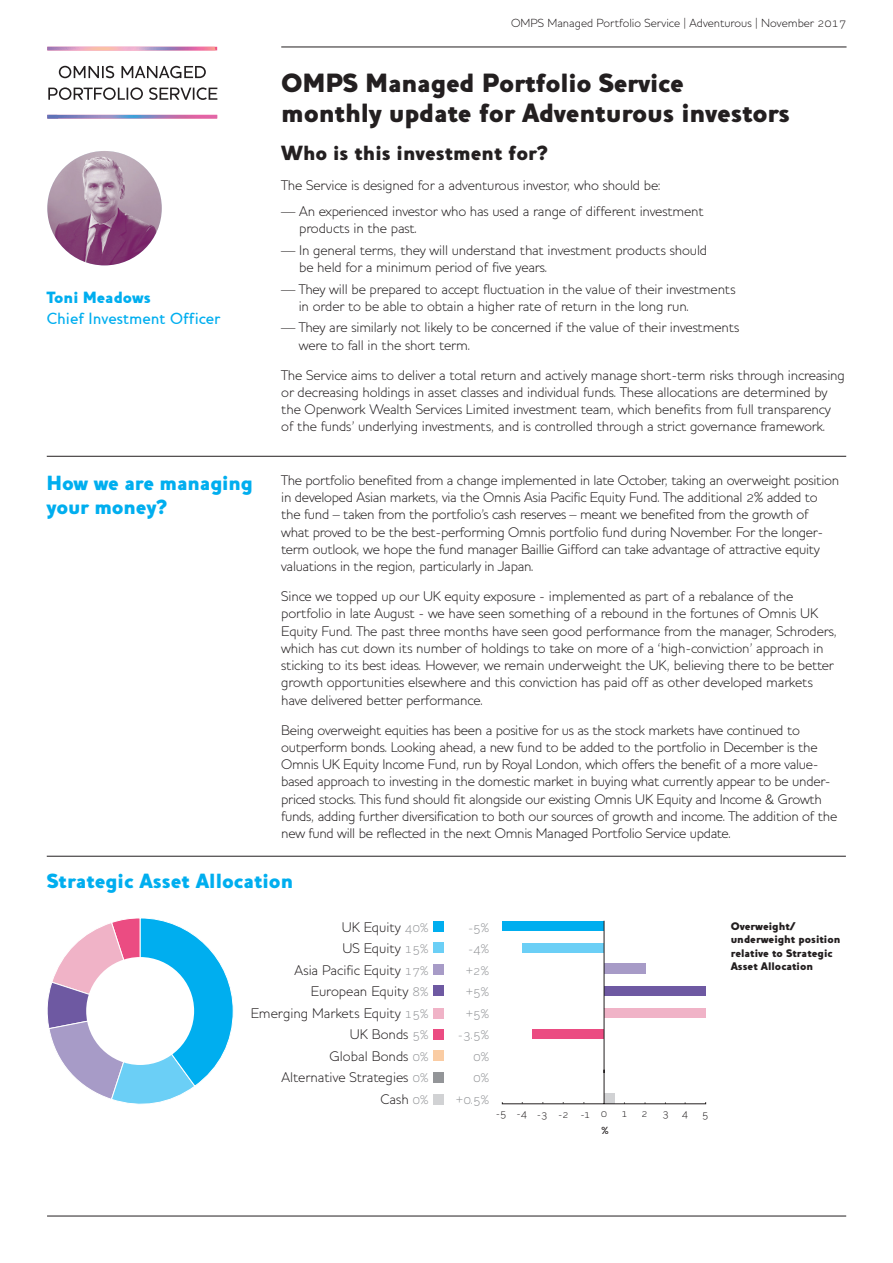
<style>
.page{position:relative;width:893px;height:1263px;background:#fff}
.page>*{position:absolute;margin:0;border:0;box-sizing:border-box;transform-origin:0 0}
.t1{font:800 27px/30px "Houschka Alternate";letter-spacing:-.01em;color:#231f20}
.t2{font:800 21px/24px "Houschka Alternate";color:#00aeef}
.t3{font:800 21px "Houschka Alternate";color:#231f20}
.t4{font:500 16.5px "Houschka Alt";color:#00aeef}
.t5{font:800 16.5px "Houschka Alt";color:#00aeef}
.t6{font:300 14.25px/17.2px "Houschka Alternate";letter-spacing:-.015em;color:#231f20}
.t7{font:300 12.75px/21.5px "Houschka Alternate";color:#939598;text-align:right}
.t8{font:300 12px "Houschka Alternate";color:#231f20}
.t9{font:800 11.25px/13.5px "Houschka Alternate";color:#231f20}
.t10{font:300 10.65px "Houschka Alternate";color:#231f20}
.t11{font:500 10.5px "Houschka Alt";color:#231f20}
.s1{font-size:12.75px;color:#939598}
</style>
<div class="page">
<svg style="left:47px;top:918px;width:187px;height:186px"></svg>
<hr style="left:47px;top:456px;width:799px;height:1px;background:#231f20">
<img style="left:47px;top:151px;width:115px;height:114px;border-radius:57px">
<svg style="left:47px;top:47px;width:170px;height:71px"></svg>
<hr style="left:47px;top:856px;width:799px;height:1px;background:#231f20">
<div style="left:433px;top:921px;width:11px;height:10px;background:#00aeef"></div>
<div style="left:433px;top:942px;width:11px;height:10px;background:#6bcff6"></div>
<div style="left:433px;top:964px;width:11px;height:11px;background:#a79bc7"></div>
<div style="left:433px;top:985px;width:11px;height:11px;background:#6e59a2"></div>
<div style="left:433px;top:1008px;width:11px;height:10px;background:#f0b3c7"></div>
<div style="left:433px;top:1029px;width:11px;height:10px;background:#eb4c82"></div>
<div style="left:433px;top:1050px;width:11px;height:11px;background:#facca3"></div>
<div style="left:433px;top:1072px;width:11px;height:11px;background:#939598"></div>
<div style="left:433px;top:1094px;width:11px;height:10px;background:#d1d2d4"></div>
<div style="left:522px;top:943px;width:82px;height:9px;background:#6bcff6"></div>
<div style="left:502px;top:921px;width:102px;height:9px;background:#00aeef"></div>
<div style="left:533px;top:1029px;width:71px;height:10px;background:#eb4c82"></div>
<div style="left:604px;top:986px;width:102px;height:10px;background:#6e59a2"></div>
<div style="left:604px;top:1008px;width:102px;height:10px;background:#f0b3c7"></div>
<hr style="left:281px;top:47px;width:565px;height:1px;background:#231f20">
<div style="left:604px;top:1093px;width:10px;height:10px;background:#d1d2d4"></div>
<div style="left:604px;top:963px;width:41px;height:11px;background:#a79bc7"></div>
<hr style="left:604px;top:921px;width:1px;height:183px;background:#231f20">
<div style="left:86px;top:957px;width:108px;height:108px;background:#fff;border-radius:50%"></div>
<hr style="left:47px;top:1216px;width:799px;height:1px;background:#231f20">
<p class="t5" style="left:47px;top:288px;width:106px">Toni Meadows</p>
<p class="t4" style="left:47px;top:309px;width:175px">Chief Investment Officer</p>
<h2 class="t2" style="left:46px;top:471px;width:208px">How we are managing your money?</h2>
<p class="t8" style="left:511px;top:16px;width:337px">OMPS Managed Portfolio Service | Adventurous | November 2017</p>
<h1 class="t1" style="left:281px;top:67px;width:510px">OMPS Managed Portfolio Service monthly update for Adventurous investors</h1>
<h2 class="t3" style="left:281px;top:141px;width:268px">Who is this investment for?</h2>
<p class="t6" style="left:281px;top:177px;width:381px">The Service is designed for a adventurous investor, who should be:</p>
<p class="t6" style="left:299px;top:202px;width:406px;text-indent:-18px">— An experienced investor who has used a range of different investment products in the past.</p>
<p class="t6" style="left:299px;top:241px;width:409px;text-indent:-18px">— In general terms, they will understand that investment products should be held for a minimum period of five years.</p>
<p class="t6" style="left:299px;top:280px;width:438px;text-indent:-17px">— They will be prepared to accept fluctuation in the value of their investments in order to be able to obtain a higher rate of return in the long run.</p>
<p class="t6" style="left:299px;top:319px;width:442px;text-indent:-17px">— They are similarly not likely to be concerned if the value of their investments were to fall in the short term.</p>
<p class="t6" style="left:281px;top:366px;width:565px">The Service aims to deliver a total return and actively manage short-term risks through increasing or decreasing holdings in asset classes and individual funds. These allocations are determined by the Openwork Wealth Services Limited investment team, which benefits from full transparency of the funds’ underlying investments, and is controlled through a strict governance framework.</p>
<p class="t6" style="left:281px;top:471px;width:559px">The portfolio benefited from a change implemented in late October, taking an overweight position in developed Asian markets, via the Omnis Asia Pacific Equity Fund. The additional 2% added to the fund – taken from the portfolio’s cash reserves – meant we benefited from the growth of what proved to be the best-performing Omnis portfolio fund during November. For the longer&shy;term outlook, we hope the fund manager Baillie Gifford can take advantage of attractive equity valuations in the region, particularly in Japan.</p>
<p class="t6" style="left:281px;top:588px;width:557px">Since we topped up our UK equity exposure - implemented as part of a rebalance of the portfolio in late August - we have seen something of a rebound in the fortunes of Omnis UK Equity Fund. The past three months have seen good performance from the manager, Schroders, which has cut down its number of holdings to take on more of a ‘high-conviction’ approach in sticking to its best ideas. However, we remain underweight the UK, believing there to be better growth opportunities elsewhere and this conviction has paid off as other developed markets have delivered better performance.</p>
<p class="t6" style="left:281px;top:721px;width:558px">Being overweight equities has been a positive for us as the stock markets have continued to outperform bonds. Looking ahead, a new fund to be added to the portfolio in December is the Omnis UK Equity Income Fund, run by Royal London, which offers the benefit of a more value&shy;based approach to investing in the domestic market in buying what currently appear to be under&shy;priced stocks. This fund should fit alongside our existing Omnis UK Equity and Income &amp; Growth funds, adding further diversification to both our sources of growth and income. The addition of the new fund will be reflected in the next Omnis Managed Portfolio Service update.</p>
<h2 class="t2" style="left:47px;top:869px;width:248px">Strategic Asset Allocation</h2>
<p class="t6" style="left:251px;top:916px;width:179px;line-height:21.5px;text-align:right">UK Equity <span class="s1">40%<br></span>US Equity <span class="s1">15%<br></span>Asia Pacific Equity <span class="s1">17%<br></span>European Equity <span class="s1">8%<br></span>Emerging Markets Equity <span class="s1">15%<br></span>UK Bonds <span class="s1">5%<br></span>Global Bonds <span class="s1">0%<br></span>Alternative Strategies <span class="s1">0%<br></span>Cash <span class="s1">0%</span></p>
<p class="t7" style="left:456px;top:916px;width:35px">-5% -4% +2% +5% +5% -3.5%<br>0%<br>0% +0.5%</p>
<p class="t9" style="left:731px;top:919px;width:111px">Overweight/ underweight position relative to Strategic<br>Asset Allocation</p>
<p class="t10" style="left:496px;top:1108px;width:113px">-5 -4 -3 -2 -1 0</p>
<p class="t10" style="left:621px;top:1107px;width:8px">1</p>
<p class="t10" style="left:641px;top:1107px;width:8px">2</p>
<p class="t10" style="left:663px;top:1107px;width:27px">3 4</p>
<p class="t10" style="left:702px;top:1108px;width:8px">5</p>
<p class="t11" style="left:602px;top:1125px;width:9px">%</p>
</div>
